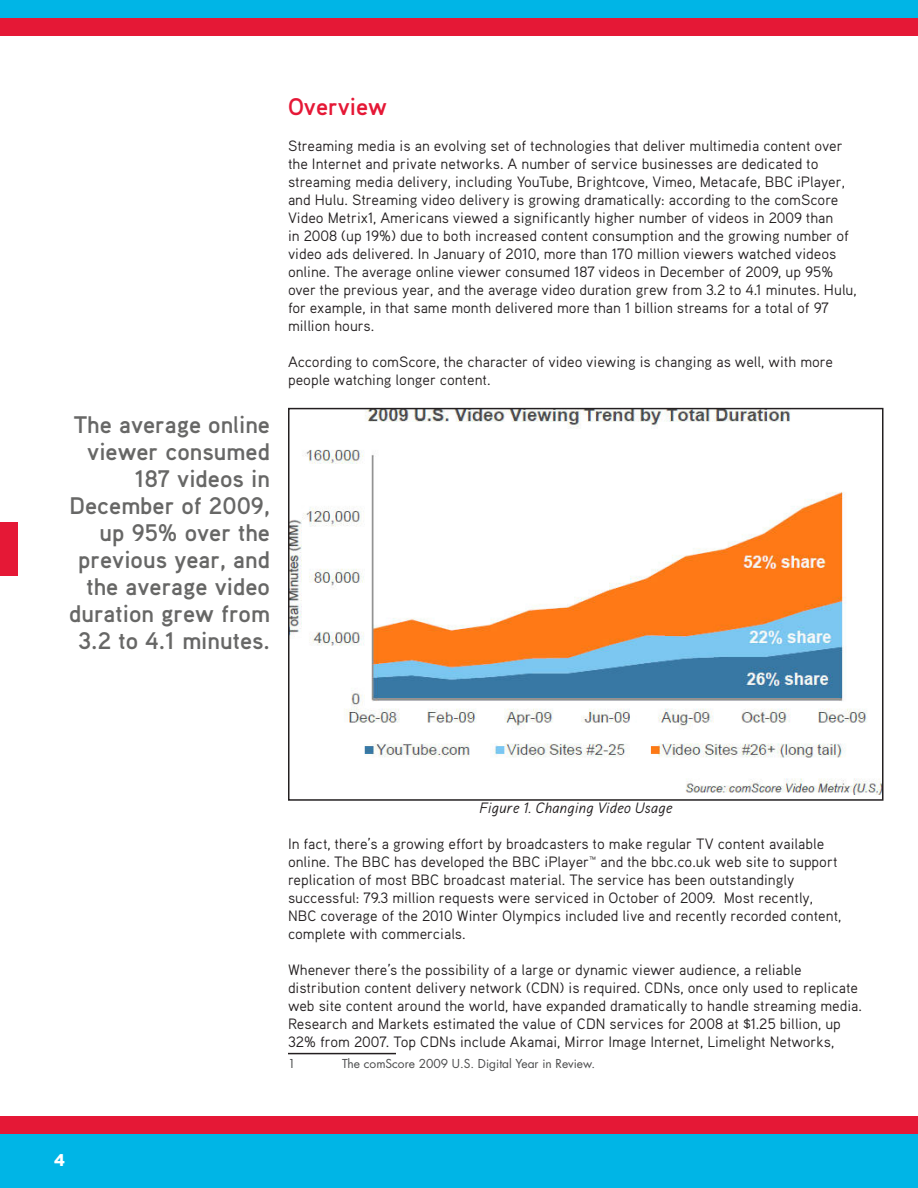
<style>
.page{position:relative;width:918px;height:1188px;background:#fff}
.page>*{position:absolute;margin:0;border:0;box-sizing:border-box;transform-origin:0 0}
.Call_Out_Margin{font:700 24px/27px "Aaux Pro OT";color:#676766;text-align:right}
.Header_-_2{font:700 24px "Aaux Pro OT";color:#e51836}
.t1{font:700 18px "PF Square Sans Pro";color:#fff}
.Body{font:15px/18px "Aaux Pro OT";color:#231f20}
.Body-2{font:italic 15px "Aaux Pro OT";color:#231f20}
._11_0_Footnote{font:12px "Futura";color:#4b4c4d}
</style>
<div class="page">
<div style="left:0;top:1134px;width:918px;height:54px;background:#00b5e6"></div>
<div style="left:0;top:1116px;width:918px;height:18px;background:#e51836"></div>
<div style="left:0;top:522px;width:18px;height:54px;background:#e51836"></div>
<div style="left:0;top:18px;width:918px;height:18px;background:#e51836"></div>
<div style="left:0;top:0;width:918px;height:18px;background:#00b5e6"></div>
<img style="left:291px;top:411px;width:590px;height:383px">
<div style="left:288px;top:408px;width:596px;height:393px;border:2px solid #231f20"></div>
<hr style="left:288px;top:1053px;width:108px;height:1px;background:#231f20">
<p class="Call_Out_Margin" style="left:69px;top:410px;width:202px">The average online viewer consumed<br>187 videos in<br>December of 2009, up 95% over the previous year, and the average video duration grew from<br>3.2 to 4.1 minutes.</p>
<p class="Header_-_2" style="left:288px;top:91px;width:101px">Overview</p>
<p class="Body" style="left:288px;top:136px;width:570px">Streaming media is an evolving set of technologies that deliver multimedia content over the Internet and private networks. A number of service businesses are dedicated to streaming media delivery, including YouTube, Brightcove, Vimeo, Metacafe, BBC iPlayer, and Hulu. Streaming video delivery is growing dramatically: according to the comScore Video Metrix1, Americans viewed a significantly higher number of videos in 2009 than<br>in 2008 (up 19%) due to both increased content consumption and the growing number of video ads delivered. In January of 2010, more than 170 million viewers watched videos online. The average online viewer consumed 187 videos in December of 2009, up 95% over the previous year, and the average video duration grew from 3.2 to 4.1 minutes. Hulu, for example, in that same month delivered more than 1 billion streams for a total of 97 million hours.</p>
<p class="Body" style="left:288px;top:352px;width:547px">According to comScore, the character of video viewing is changing as well, with more people watching longer content.</p>
<p class="t1" style="left:54px;top:1149px;width:12px">4</p>
<p class="Body-2" style="left:480px;top:799px;width:194px">Figure 1. Changing Video Usage</p>
<p class="Body" style="left:288px;top:835px;width:555px">In fact, there’s a growing effort by broadcasters to make regular TV content available online. The BBC has developed the BBC iPlayer™ and the bbc.co.uk web site to support replication of most BBC broadcast material. The service has been outstandingly successful: 79.3 million requests were serviced in October of 2009. Most recently, NBC coverage of the 2010 Winter Olympics included live and recently recorded content, complete with commercials.</p>
<p class="Body" style="left:288px;top:961px;width:576px">Whenever there’s the possibility of a large or dynamic viewer audience, a reliable distribution content delivery network (CDN) is required. CDNs, once only used to replicate web site content around the world, have expanded dramatically to handle streaming media.<br>Research and Markets estimated the value of CDN services for 2008 at $1.25 billion, up 32% from 2007. Top CDNs include Akamai, Mirror Image Internet, Limelight Networks,</p>
<p class="_11_0_Footnote" style="left:288px;top:1056px;width:9px">1</p>
<p class="_11_0_Footnote" style="left:342px;top:1056px;width:255px">The comScore 2009 U.S. Digital Year in Review.</p>
</div>
